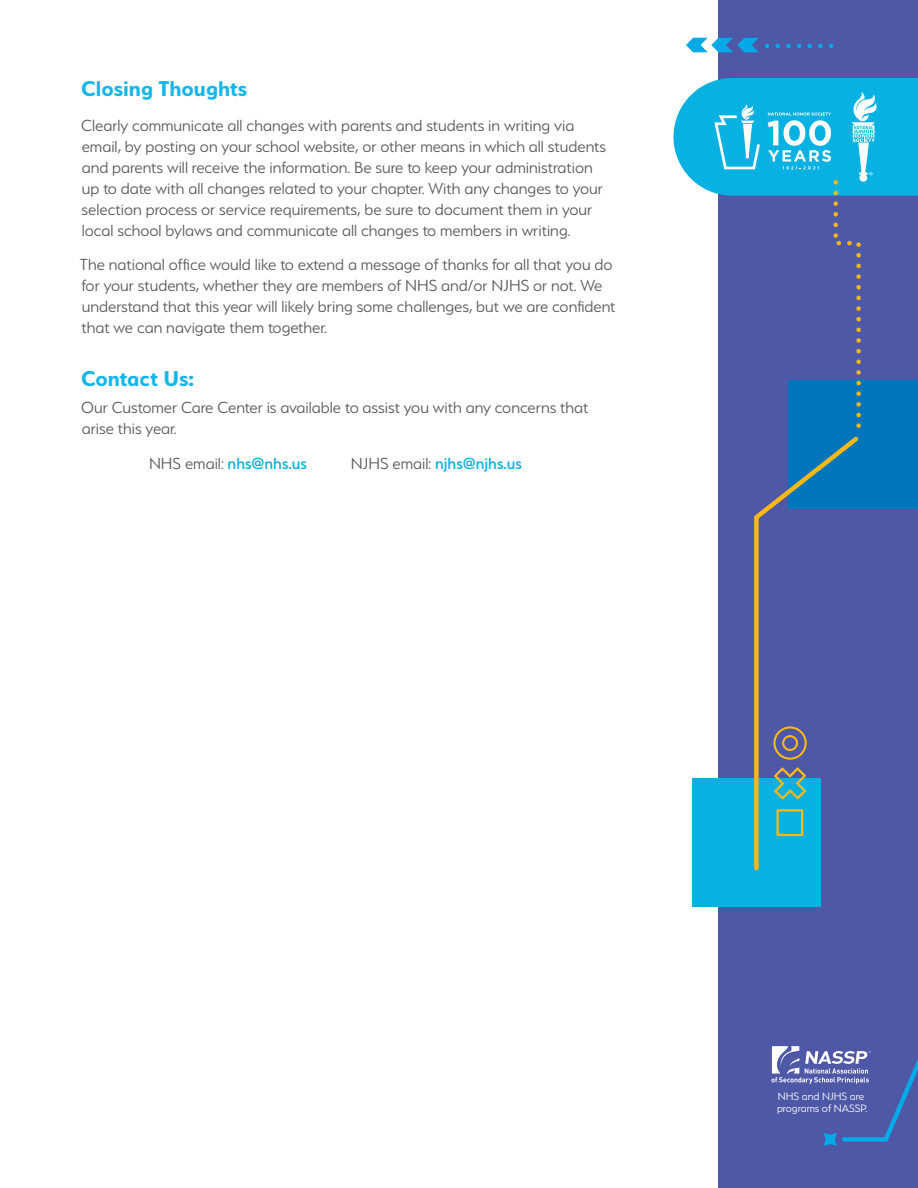
<style>
.page{position:relative;width:918px;height:1188px;background:#fff}
.page>*{position:absolute;margin:0;border:0;box-sizing:border-box;transform-origin:0 0}
.t1{font:700 24px "Serenity";color:#13b6eb}
.t2{font:300 18px/21px "Serenity";color:#58595b}
.t3{font:500 18px "Serenity";color:#07b1e2}
.t4{font:300 12px/12px "Serenity";color:#fff}
.s1{font-weight:300;color:#58595b}
</style>
<div class="page">
<div style="left:718px;top:0;width:200px;height:1188px;background:#4e58a7"></div>
<div style="left:693px;top:779px;width:128px;height:128px;background:#07b1e2"></div>
<div style="left:789px;top:380px;width:129px;height:128px;background:#0075bc"></div>
<svg style="left:752px;top:433px;width:110px;height:438px"></svg>
<svg style="left:767px;top:44px;width:66px;height:4px"></svg>
<svg style="left:686px;top:38px;width:73px;height:14px"></svg>
<svg style="left:773px;top:766px;width:35px;height:35px"></svg>
<svg style="left:773px;top:726px;width:34px;height:34px"></svg>
<div style="left:777px;top:809px;width:26px;height:27px;border:2px solid #fdb913"></div>
<svg style="left:772px;top:1046px;width:146px;height:100px"></svg>
<svg style="left:674px;top:78px;width:244px;height:352px"></svg>
<h1 class="t1" style="left:81px;top:75px;width:168px">Closing Thoughts</h1>
<p class="t2" style="left:81px;top:114px;width:526px">Clearly communicate all changes with parents and students in writing via email, by posting on your school website, or other means in which all students and parents will receive the information. Be sure to keep your administration up to date with all changes related to your chapter. With any changes to your selection process or service requirements, be sure to document them in your local school bylaws and communicate all changes to members in writing.</p>
<p class="t2" style="left:80px;top:254px;width:537px">The national office would like to extend a message of thanks for all that you do for your students, whether they are members of NHS and/or NJHS or not. We understand that this year will likely bring some challenges, but we are confident that we can navigate them together.</p>
<h1 class="t1" style="left:81px;top:365px;width:115px">Contact Us:</h1>
<p class="t2" style="left:81px;top:397px;width:509px">Our Customer Care Center is available to assist you with any concerns that arise this year.</p>
<p class="t3" style="left:149px;top:454px;width:160px"><span class="s1">NHS email:</span> nhs@nhs.us</p>
<p class="t3" style="left:351px;top:454px;width:173px"><span class="s1">NJHS email:</span> njhs@njhs.us</p>
<p class="t4" style="left:777px;top:1090px;width:92px">NHS and NJHS are programs of NASSP.</p>
</div>
